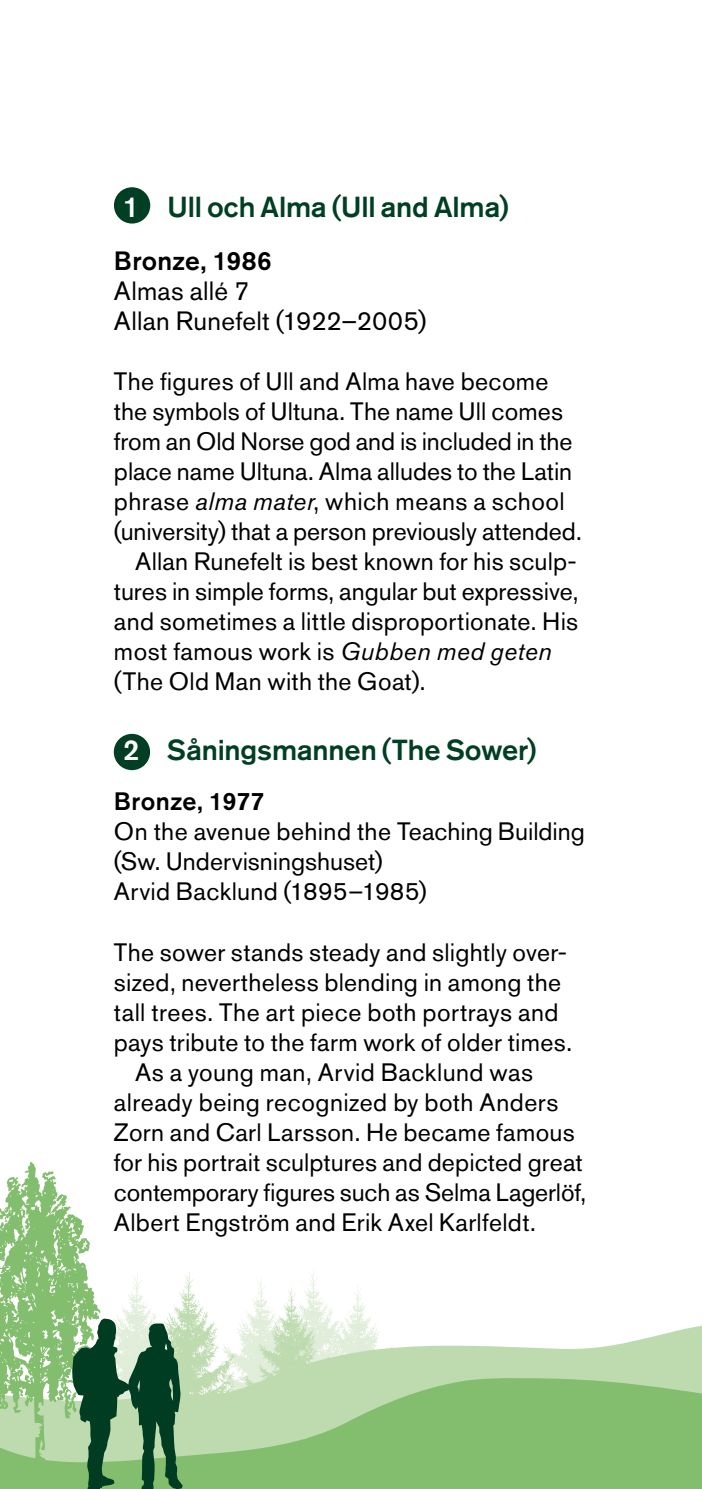
<style>
.page{position:relative;width:702px;height:1489px;background:#fff}
.page>*{position:absolute;margin:0;border:0;box-sizing:border-box;transform-origin:0 0}
.Lista_-_siffror{font:500 28.75px "Akzidenz Grotesk Std";letter-spacing:-.005em;color:#003f23}
.Underrubrik{font:26.25px "Akzidenz Grotesk Std";letter-spacing:.01em;color:#000}
.Underrubrik-2{font:500 26.25px "Akzidenz Grotesk Std";letter-spacing:.01em;color:#000}
.Brödtext_indrag{font:25px/30px "Akzidenz Grotesk Std";letter-spacing:.01em;color:#000}
.brödtext{font:25px/30px "Akzidenz Grotesk Std";color:#000}
.Brödtext_Regular{font:25px/30px "Akzidenz Grotesk Std";letter-spacing:.015em;color:#000}
.Underrubrik-3{font:25px/30px "Akzidenz Grotesk Std";letter-spacing:.005em;color:#000}
.Underrubrik-4{font:500 25px "Akzidenz Grotesk Std";letter-spacing:.01em;color:#000}
.s1{color:#fff}
.s2{font-style:italic}
</style>
<div class="page">
<div style="left:114px;top:733px;width:36px;height:37px;background:#003f23;border-radius:50%"></div>
<div style="left:114px;top:187px;width:36px;height:36px;background:#003f23;border-radius:50%"></div>
<svg style="left:410px;top:1325px;width:292px;height:28px"></svg>
<svg style="left:410px;top:1353px;width:292px;height:135px;background:#90c47c"></svg>
<svg style="left:0;top:1162px;width:410px;height:326px"></svg>
<h2 class="Lista_-_siffror" style="left:123px;top:189px;width:387px"><span class="s1">1</span> Ull och Alma (Ull and Alma)</h2>
<p class="Underrubrik-2" style="left:114px;top:245px;width:159px">Bronze, 1986</p>
<p class="Underrubrik" style="left:114px;top:275px;width:137px">Almas allé 7</p>
<p class="Underrubrik" style="left:114px;top:305px;width:314px">Allan Runefelt (1922–2005)</p>
<p class="brödtext" style="left:114px;top:366px;width:469px">The figures of Ull and Alma have become the symbols of Ultuna. The name Ull comes from an Old Norse god and is included in the place name Ultuna. Alma alludes to the Latin phrase <span class="s2">alma mater</span>, which means a school (university) that a person previously attended.</p>
<p class="Brödtext_indrag" style="left:114px;top:546px;width:466px;text-indent:21px">Allan Runefelt is best known for his sculp&shy;tures in simple forms, angular but expressive, and sometimes a little disproportionate. His most famous work is <span class="s2">Gubben med geten </span>(The Old Man with the Goat).</p>
<h2 class="Lista_-_siffror" style="left:123px;top:732px;width:415px"><span class="s1">2</span> Såningsmannen (The Sower)</h2>
<p class="Underrubrik-4" style="left:114px;top:786px;width:152px">Bronze, 1977</p>
<p class="Underrubrik-3" style="left:114px;top:816px;width:472px">On the avenue behind the Teaching Building (Sw. Undervisningshuset)</p>
<p class="Underrubrik-3" style="left:114px;top:876px;width:314px">Arvid Backlund (1895–1985)</p>
<p class="Brödtext_Regular" style="left:114px;top:936px;width:460px">The sower stands steady and slightly over&shy;sized, nevertheless blending in among the tall trees. The art piece both portrays and pays tribute to the farm work of older times.</p>
<p class="Brödtext_indrag" style="left:114px;top:1056px;width:474px;text-indent:21px">As a young man, Arvid Backlund was already being recognized by both Anders Zorn and Carl Larsson. He became famous for his portrait sculptures and depicted great contemporary figures such as Selma Lagerlöf, Albert Engström and Erik Axel Karlfeldt.</p>
</div>
